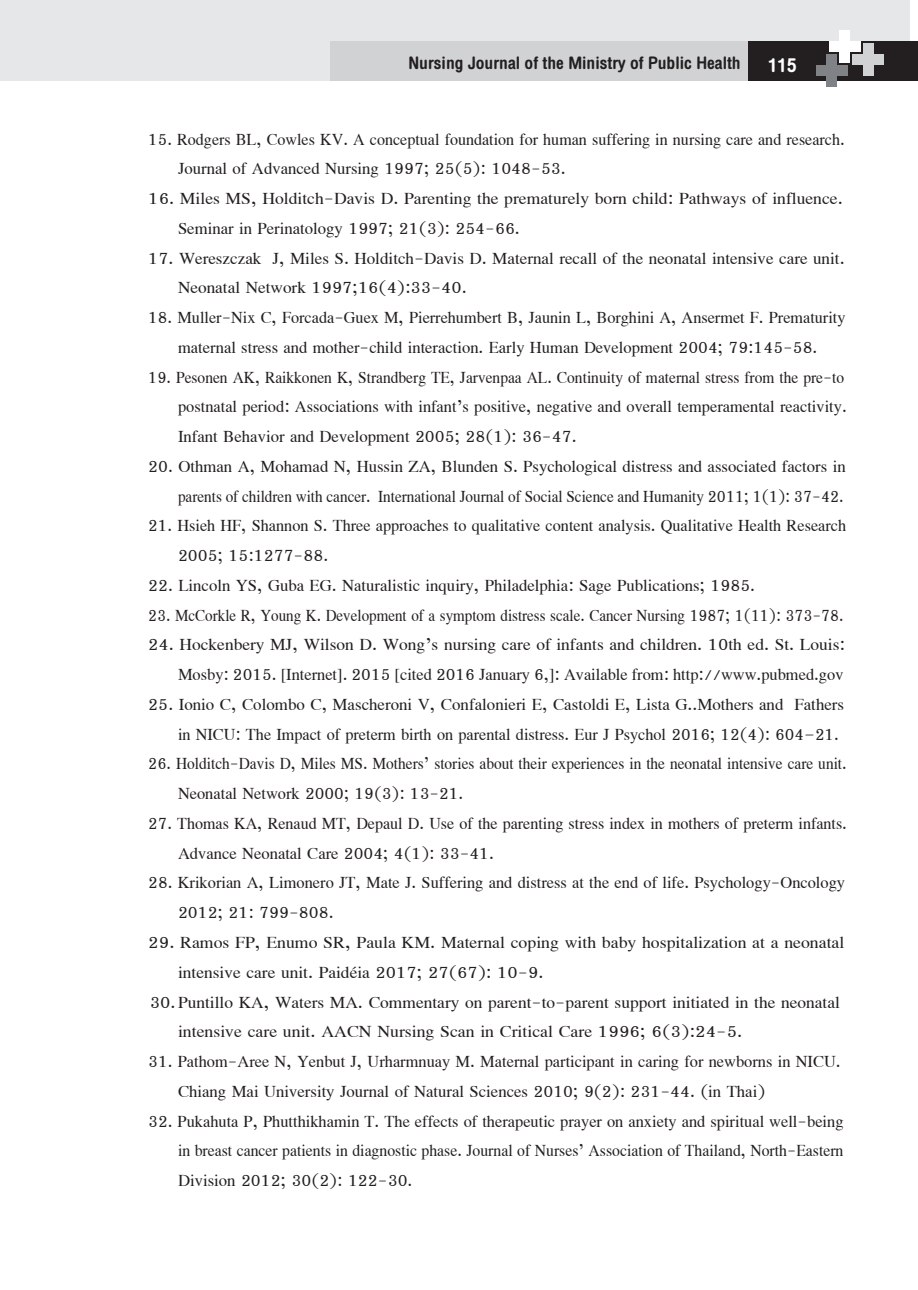
<style>
.page{position:relative;width:918px;height:1290px;background:#fff}
.page>*{position:absolute;margin:0;border:0;box-sizing:border-box;transform-origin:0 0}
.t1{font:24.5px/29.8px "Eucrosia UPC";color:#231f20}
.t2{font:24.5px/29.8px "Eucrosia UPC";color:#231f20;text-align:justify;scale:.92 1}
.t3{font:24.5px/29.8px "Eucrosia UPC";color:#231f20;text-align:right;scale:1.04 1}
.t4{font:24.5px/29.8px "Eucrosia UPC";color:#231f20;scale:.96 1}
.t5{font:24.5px/29.8px "Eucrosia UPC";color:#231f20;scale:1.05 1}
.t6{font:24.5px/29.8px "Eucrosia UPC";color:#231f20;scale:1.06 1}
.t7{font:24.5px "Eucrosia UPC";color:#231f20;scale:.94 1}
.t8{font:24.5px "Eucrosia UPC";color:#231f20;scale:.9 1}
.t9{font:24.5px "DB Helvethaica Mon X 77 Bd Cond";color:#231f20}
.s1{font-size:28px;color:#fff}
</style>
<div class="page">
<div style="left:0;top:0;width:910px;height:81px;background:#e6e7e9"></div>
<div style="left:746px;top:41px;width:172px;height:40px;background:#231f20"></div>
<div style="left:330px;top:41px;width:418px;height:40px;background:#d1d2d4"></div>
<div style="left:852px;top:54px;width:32px;height:11px;background:#d1d2d4"></div>
<div style="left:863px;top:43px;width:10px;height:32px;background:#d1d2d4"></div>
<div style="left:828px;top:41px;width:32px;height:11px;background:#fff"></div>
<div style="left:839px;top:31px;width:11px;height:32px;background:#fff"></div>
<div style="left:815px;top:65px;width:32px;height:11px;background:#808285"></div>
<div style="left:826px;top:55px;width:11px;height:32px;background:#808285"></div>
<p class="t9" style="left:408px;top:49px;width:390px">Nursing Journal of the Ministry of Public Health <span class="s1">115</span></p>
<p class="t4" style="left:178px;top:124px;width:696px;text-indent:-30px">15. Rodgers BL, Cowles KV. A conceptual foundation for human suffering in nursing care and research.<br>Journal of Advanced Nursing 1997; 25(5): 1048-53.</p>
<p class="t5" style="left:178px;top:184px;width:634px;text-indent:-30px">16. Miles MS, Holditch-Davis D. Parenting the prematurely born child: Pathways of influence.<br>Seminar in Perinatology 1997; 21(3): 254-66.</p>
<p class="t1" style="left:178px;top:243px;width:668px;text-indent:-30px">17. Wereszczak J, Miles S. Holditch-Davis D. Maternal recall of the neonatal intensive care unit.<br>Neonatal Network 1997;16(4):33-40.</p>
<p class="t1" style="left:148px;top:303px;width:699px;text-align:center">18. Muller-Nix C, Forcada-Guex M, Pierrehumbert B, Jaunin L, Borghini A, Ansermet F. Prematurity maternal stress and mother-child interaction. Early Human Development 2004; 79:145-58.</p>
<p class="t2" style="left:178px;top:362px;width:728px;text-indent:-30px">19. Pesonen AK, Raikkonen K, Strandberg TE, Jarvenpaa AL. Continuity of maternal stress from the pre-to postnatal period: Associations with infant’s positive, negative and overall temperamental reactivity.<br>Infant Behavior and Development 2005; 28(1): 36-47.</p>
<p class="t1" style="left:148px;top:451px;width:699px;text-align:right">20. Othman A, Mohamad N, Hussin ZA, Blunden S. Psychological distress and associated factors in parents of children with cancer. International Journal of Social Science and Humanity 2011; 1(1): 37-42.</p>
<p class="t1" style="left:178px;top:511px;width:669px;text-indent:-30px">21. Hsieh HF, Shannon S. Three approaches to qualitative content analysis. Qualitative Health Research<br>2005; 15:1277-88.</p>
<p class="t1" style="left:148px;top:570px;width:608px">22. Lincoln YS, Guba EG. Naturalistic inquiry, Philadelphia: Sage Publications; 1985.</p>
<p class="t8" style="left:148px;top:600px;width:774px">23. McCorkle R, Young K. Development of a symptom distress scale. Cancer Nursing 1987; 1(11): 373-78.</p>
<p class="t3" style="left:148px;top:630px;width:671px">24. Hockenbery MJ, Wilson D. Wong’s nursing care of infants and children. 10th ed. St. Louis:<br>Mosby: 2015. [Internet]. 2015 [cited 2016 January 6,]: Available from: http://www.pubmed.gov</p>
<p class="t1" style="left:148px;top:689px;width:697px;text-align:right">25. Ionio C, Colombo C, Mascheroni V, Confalonieri E, Castoldi E, Lista G..Mothers and Fathers in NICU: The Impact of preterm birth on parental distress. Eur J Psychol 2016; 12(4): 604–21.</p>
<p class="t2" style="left:178px;top:749px;width:728px;text-indent:-30px">26. Holditch-Davis D, Miles MS. Mothers’ stories about their experiences in the neonatal intensive care unit.<br>Neonatal Network 2000; 19(3): 13-21.</p>
<p class="t4" style="left:178px;top:808px;width:698px;text-indent:-30px">27. Thomas KA, Renaud MT, Depaul D. Use of the parenting stress index in mothers of preterm infants.<br>Advance Neonatal Care 2004; 4(1): 33-41.</p>
<p class="t1" style="left:178px;top:868px;width:668px;text-indent:-30px">28. Krikorian A, Limonero JT, Mate J. Suffering and distress at the end of life. Psychology-Oncology<br>2012; 21: 799-808.</p>
<p class="t6" style="left:178px;top:927px;width:630px;text-indent:-30px">29. Ramos FP, Enumo SR, Paula KM. Maternal coping with baby hospitalization at a neonatal intensive care unit. Paidéia 2017; 27(67): 10-9.</p>
<p class="t3" style="left:178px;top:987px;width:638px;text-align:left;text-indent:-28px">30.Puntillo KA, Waters MA. Commentary on parent-to-parent support initiated in the neonatal intensive care unit. AACN Nursing Scan in Critical Care 1996; 6(3):24-5.</p>
<p class="t1" style="left:178px;top:1046px;width:664px;text-indent:-30px">31. Pathom-Aree N, Yenbut J, Urharmnuay M. Maternal participant in caring for newborns in NICU.<br>Chiang Mai University Journal of Natural Sciences 2010; 9(2): 231-44. (in Thai)</p>
<p class="t1" style="left:148px;top:1106px;width:697px">32. Pukahuta P, Phutthikhamin T. The effects of therapeutic prayer on anxiety and spiritual well-being</p>
<p class="t7" style="left:178px;top:1136px;width:709px">in breast cancer patients in diagnostic phase. Journal of Nurses’ Association of Thailand, North-Eastern</p>
<p class="t1" style="left:178px;top:1165px;width:236px">Division 2012; 30(2): 122-30.</p>
</div>
